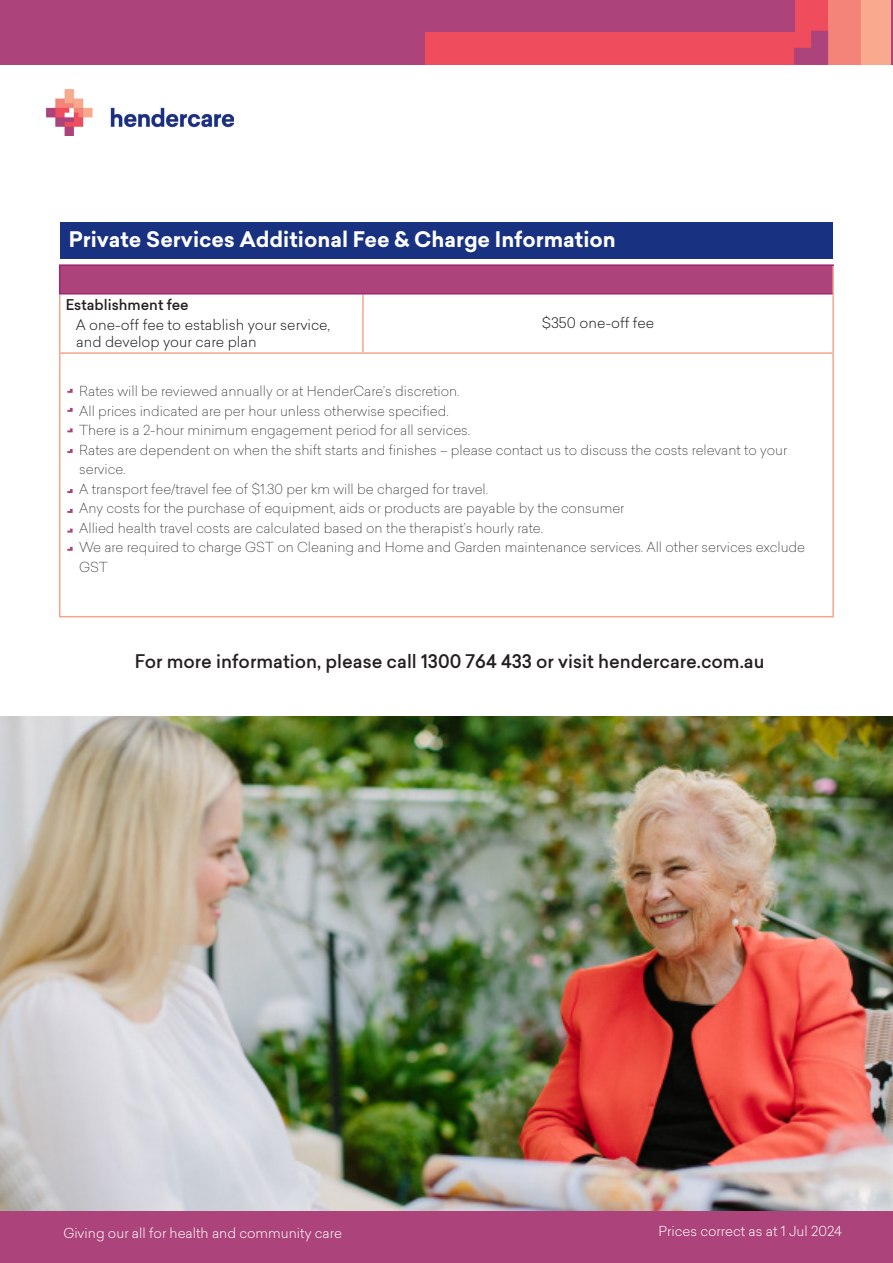
<style>
.page{position:relative;width:893px;height:1263px;background:#fff}
.page>*{position:absolute;margin:0;border:0;box-sizing:border-box;transform-origin:0 0}
.t1{font:700 21px "Sailec";color:#fff}
.t2{font:500 18px "Sailec";color:#231f20}
.t3{font:300 14.25px "Sailec";color:#231f20}
.t4{font:500 14.25px "Sailec";color:#231f20}
.t5{font:100 13.5px "Sailec";color:#231f20}
.t6{font:300 13.5px "Sailec";color:#fff}
</style>
<div class="page">
<img style="left:47px;top:89px;width:186px;height:46px">
<div style="left:0;top:1211px;width:893px;height:52px;background:#ac437a"></div>
<img style="left:0;top:716px;width:893px;height:495px">
<div style="left:0;top:0;width:893px;height:65px;background:#ac437a"></div>
<div style="left:426px;top:33px;width:467px;height:32px;background:#ef4d5d"></div>
<div style="left:860px;top:0;width:33px;height:65px;background:#f8a98e"></div>
<div style="left:828px;top:0;width:32px;height:65px;background:#f48479"></div>
<div style="left:796px;top:0;width:32px;height:62px;background:#ef4d5d"></div>
<svg style="left:794px;top:31px;width:34px;height:34px"></svg>
<hr style="left:892px;top:0;width:1px;height:65px;background:#ac437a">
<div style="left:60px;top:223px;width:772px;height:36px;background:#183181"></div>
<div style="left:60px;top:265px;width:773px;height:29px;background:#ac437a"></div>
<hr style="left:832px;top:266px;width:2px;height:28px;background:#f7a38c">
<hr style="left:59px;top:294px;width:1px;height:58px;background:#f7a38c">
<hr style="left:362px;top:294px;width:2px;height:58px;background:#f7a38c">
<hr style="left:832px;top:294px;width:2px;height:58px;background:#f7a38c">
<hr style="left:59px;top:352px;width:304px;height:2px;background:#f7a38c">
<hr style="left:59px;top:354px;width:1px;height:262px;background:#f7a38c">
<hr style="left:363px;top:352px;width:471px;height:2px;background:#f7a38c">
<hr style="left:832px;top:354px;width:2px;height:262px;background:#f7a38c">
<hr style="left:59px;top:616px;width:304px;height:1px;background:#f7a38c">
<hr style="left:363px;top:616px;width:471px;height:1px;background:#f7a38c">
<hr style="left:59px;top:264px;width:304px;height:2px;background:#a22377">
<svg style="left:59px;top:266px;width:1px;height:27px"></svg>
<hr style="left:363px;top:264px;width:471px;height:2px;background:#a22377">
<hr style="left:59px;top:293px;width:304px;height:1px;background:#a22377">
<hr style="left:363px;top:293px;width:469px;height:1px;background:#a22377">
<svg style="left:67px;top:389px;width:6px;height:4px"></svg>
<svg style="left:67px;top:428px;width:6px;height:4px"></svg>
<svg style="left:67px;top:449px;width:6px;height:4px"></svg>
<svg style="left:67px;top:489px;width:6px;height:4px"></svg>
<svg style="left:67px;top:408px;width:6px;height:4px"></svg>
<svg style="left:67px;top:509px;width:6px;height:4px"></svg>
<svg style="left:67px;top:529px;width:6px;height:4px"></svg>
<svg style="left:67px;top:547px;width:6px;height:4px"></svg>
<p class="t1" style="left:69px;top:224px;width:548px">Private Services Additional Fee &amp; Charge Information</p>
<p class="t4" style="left:66px;top:295px;width:125px">Establishment fee</p>
<p class="t3" style="left:76px;top:315px;width:256px">A one-off fee to establish your service,</p>
<p class="t3" style="left:76px;top:332px;width:182px">and develop your care plan</p>
<p class="t3" style="left:542px;top:312px;width:114px">$350 one-off fee</p>
<p class="t5" style="left:79px;top:382px;width:382px">Rates will be reviewed annually or at HenderCare’s discretion.</p>
<p class="t5" style="left:79px;top:401px;width:371px">All prices indicated are per hour unless otherwise specified.</p>
<p class="t5" style="left:79px;top:421px;width:392px">There is a 2-hour minimum engagement period for all services.</p>
<p class="t5" style="left:79px;top:440px;width:710px">Rates are dependent on when the shift starts and finishes – please contact us to discuss the costs relevant to your</p>
<p class="t5" style="left:79px;top:460px;width:48px">service.</p>
<p class="t5" style="left:79px;top:479px;width:410px">A transport fee/travel fee of $1.30 per km will be charged for travel.</p>
<p class="t5" style="left:79px;top:499px;width:547px">Any costs for the purchase of equipment, aids or products are payable by the consumer</p>
<p class="t5" style="left:79px;top:518px;width:465px">Allied health travel costs are calculated based on the therapist’s hourly rate.</p>
<p class="t5" style="left:79px;top:538px;width:727px">We are required to charge GST on Cleaning and Home and Garden maintenance services. All other services exclude</p>
<p class="t5" style="left:79px;top:557px;width:30px">GST</p>
<p class="t2" style="left:135px;top:649px;width:631px">For more information, please call 1300 764 433 or visit hendercare.com.au</p>
<p class="t6" style="left:63px;top:1223px;width:280px">Giving our all for health and community care</p>
<p class="t6" style="left:659px;top:1221px;width:185px">Prices correct as at 1 Jul 2024</p>
</div>
